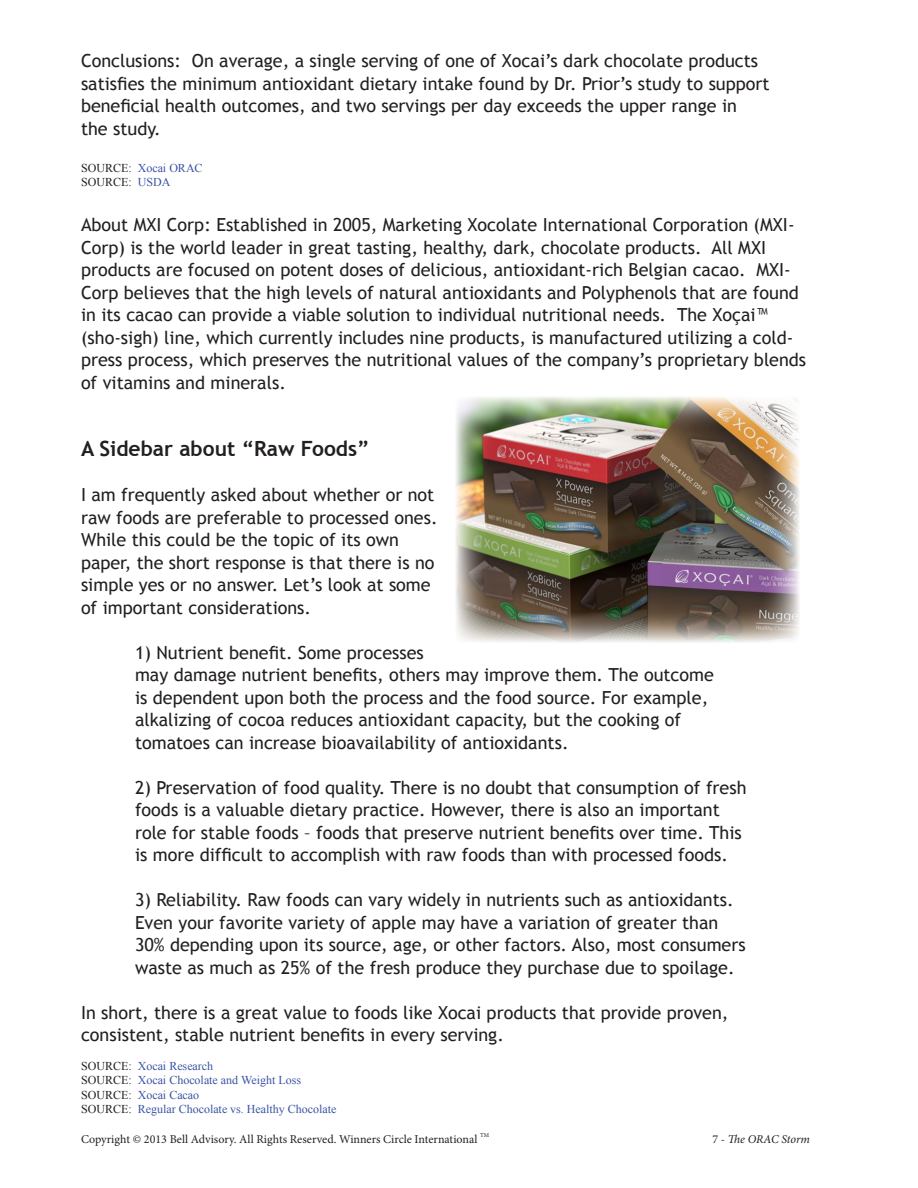
<style>
.page{position:relative;width:918px;height:1188px;background:#fff}
.page>*{position:absolute;margin:0;border:0;box-sizing:border-box;transform-origin:0 0}
.t1{font:700 21px "Trebuchet MS";color:#231f20}
.t2{font:18px/22.5px "Trebuchet MS";color:#231f20}
.t3{font:12px "Times New Roman";color:#3954a4}
.t4{font:12px "Minion Pro";color:#231f20}
.t5{font:italic 12px "Minion Pro";letter-spacing:-.01em;color:#231f20}
.t6{font:12px "Times New Roman";color:#231f20}
.t7{font:6px "Minion Pro";color:#231f20}
.s1{color:#231f20}
.s2{color:#3954a4}
.s3{font-style:normal}
</style>
<div class="page">
<img style="left:456px;top:397px;width:343px;height:246px">
<p class="t2" style="left:81px;top:50px;width:690px">Conclusions: On average, a single serving of one of Xocai’s dark chocolate products satisfies the minimum antioxidant dietary intake found by Dr. Prior’s study to support beneficial health outcomes, and two servings per day exceeds the upper range in</p>
<p class="t2" style="left:81px;top:117px;width:81px">the study.</p>
<p class="t3" style="left:81px;top:160px;width:123px"><span class="s1">SOURCE:</span> Xocai ORAC</p>
<p class="t6" style="left:81px;top:174px;width:91px">SOURCE: <span class="s2">USDA</span></p>
<p class="t2" style="left:81px;top:214px;width:727px">About MXI Corp: Established in 2005, Marketing Xocolate International Corporation (MXI-Corp) is the world leader in great tasting, healthy, dark, chocolate products. All MXI products are focused on potent doses of delicious, antioxidant-rich Belgian cacao. MXI-Corp believes that the high levels of natural antioxidants and Polyphenols that are found in its cacao can provide a viable solution to individual nutritional needs. The Xoçai™ (sho-sigh) line, which currently includes nine products, is manufactured utilizing a cold&shy;press process, which preserves the nutritional values of the company’s proprietary blends of vitamins and minerals.</p>
<p class="t1" style="left:81px;top:435px;width:290px">A Sidebar about “Raw Foods”</p>
<p class="t2" style="left:81px;top:484px;width:358px">I am frequently asked about whether or not raw foods are preferable to processed ones.<br>While this could be the topic of its own paper, the short response is that there is no simple yes or no answer. Let’s look at some of important considerations.</p>
<p class="t2" style="left:135px;top:641px;width:580px">1) Nutrient benefit. Some processes<br>may damage nutrient benefits, others may improve them. The outcome is dependent upon both the process and the food source. For example, alkalizing of cocoa reduces antioxidant capacity, but the cooking of tomatoes can increase bioavailability of antioxidants.</p>
<p class="t2" style="left:135px;top:776px;width:613px">2) Preservation of food quality. There is no doubt that consumption of fresh foods is a valuable dietary practice. However, there is also an important role for stable foods – foods that preserve nutrient benefits over time. This is more difficult to accomplish with raw foods than with processed foods.</p>
<p class="t2" style="left:135px;top:889px;width:612px">3) Reliability. Raw foods can vary widely in nutrients such as antioxidants.<br>Even your favorite variety of apple may have a variation of greater than 30% depending upon its source, age, or other factors. Also, most consumers waste as much as 25% of the fresh produce they purchase due to spoilage.</p>
<p class="t2" style="left:81px;top:1001px;width:649px">In short, there is a great value to foods like Xocai products that provide proven, consistent, stable nutrient benefits in every serving.</p>
<p class="t3" style="left:81px;top:1058px;width:134px"><span class="s1">SOURCE:</span> Xocai Research</p>
<p class="t3" style="left:81px;top:1072px;width:222px"><span class="s1">SOURCE:</span> Xocai Chocolate and Weight Loss</p>
<p class="t3" style="left:81px;top:1087px;width:120px"><span class="s1">SOURCE:</span> Xocai Cacao</p>
<p class="t3" style="left:81px;top:1101px;width:257px"><span class="s1">SOURCE:</span> Regular Chocolate vs. Healthy Chocolate</p>
<p class="t7" style="left:480px;top:1131px;width:11px">TM</p>
<p class="t4" style="left:81px;top:1131px;width:398px">Copyright © 2013 Bell Advisory. All Rights Reserved. Winners Circle International</p>
<p class="t5" style="left:713px;top:1131px;width:99px"><span class="s3">7 -</span> The ORAC Storm</p>
</div>
